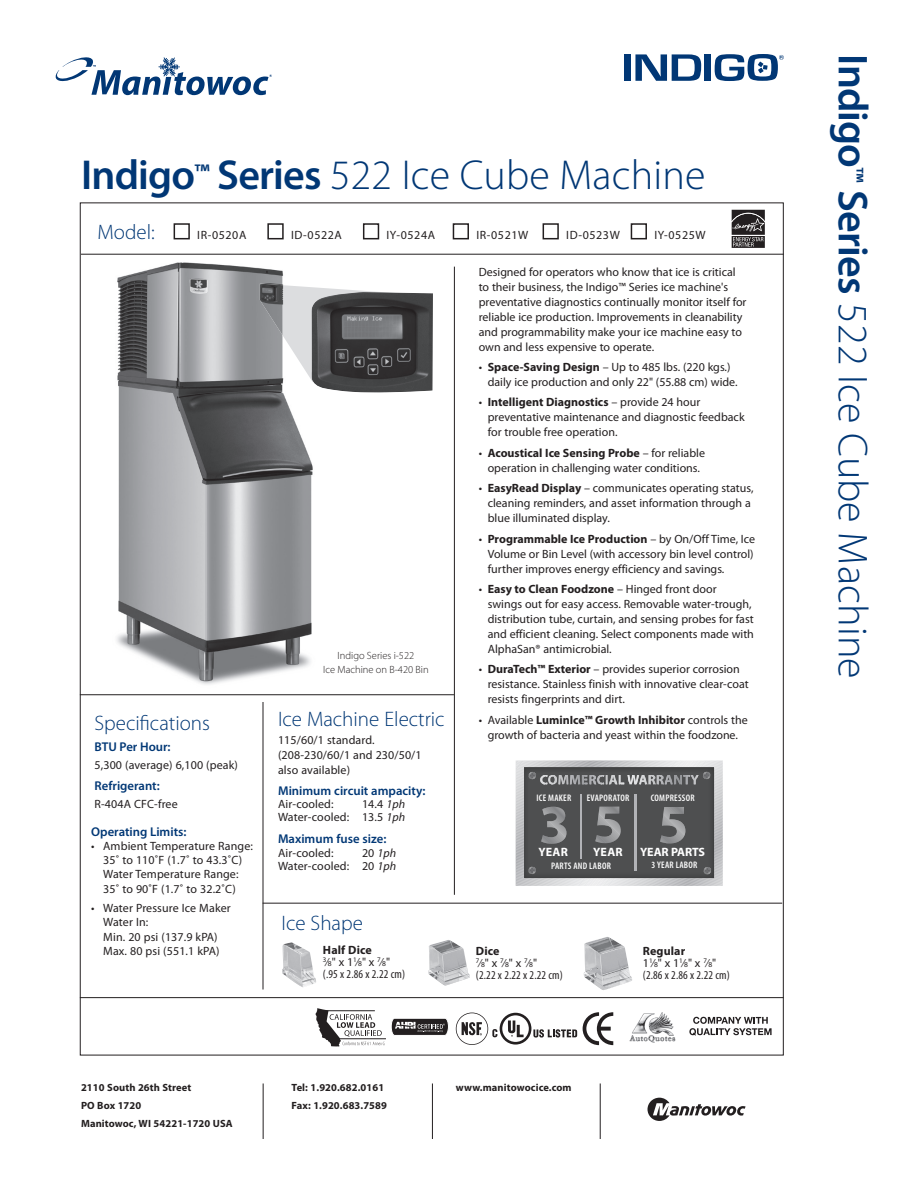
<style>
.page{position:relative;width:918px;height:1188px;background:#fff}
.page>*{position:absolute;margin:0;border:0;box-sizing:border-box;transform-origin:0 0}
.t1{font:300 42px "Myriad Pro";letter-spacing:.005em;color:#013775}
.t2{font:300 21px "Myriad Pro";color:#013775}
.t3{font:600 12.75px "Myriad Pro";color:#013775}
.t4{font:700 12.15px "Myriad Pro";letter-spacing:-.005em;color:#fff}
.t5{font:12px/15px "Myriad Pro";color:#231f20}
.t6{font:condensed 12px/12px "Myriad Pro";letter-spacing:.01em;color:#231f20}
.t7{font:700 10.5px/18px "Myriad Pro";letter-spacing:.01em;color:#231f20}
.t8{font:300 10.5px/13.5px "Myriad Pro";color:#231f20;text-align:center}
.t9{font:600 condensed 9.45px "Myriad Pro";letter-spacing:.025em;color:#fff}
.s1{font-weight:600}
.s2{font-style:italic}
.s3{font-weight:700;font-stretch:normal}
.s4{font-stretch:normal}
.s5{font-stretch:normal;font-size:7.5px}
.s6{font-weight:700}
</style>
<div class="page">
<hr style="left:263px;top:1083px;width:1px;height:56px;background:#231f20">
<hr style="left:432px;top:1083px;width:1px;height:56px;background:#231f20">
<hr style="left:600px;top:1083px;width:1px;height:56px;background:#231f20">
<svg style="left:648px;top:1098px;width:98px;height:23px"></svg>
<svg style="left:56px;top:57px;width:216px;height:38px"></svg>
<img style="left:96px;top:253px;width:234px;height:432px">
<hr style="left:81px;top:254px;width:703px;height:1px;background:#231f20">
<svg style="left:330px;top:288px;width:47px;height:4px"></svg>
<img style="left:260px;top:284px;width:70px;height:98px">
<img style="left:312px;top:292px;width:121px;height:101px">
<div style="left:731px;top:209px;width:35px;height:27px;background:#c6c5c5"></div>
<svg style="left:731px;top:210px;width:35px;height:38px"></svg>
<img style="left:428px;top:940px;width:42px;height:46px">
<img style="left:282px;top:942px;width:34px;height:45px">
<img style="left:584px;top:937px;width:48px;height:53px">
<div style="left:624px;top:54px;width:7px;height:27px;background:#013775"></div>
<svg style="left:635px;top:54px;width:66px;height:27px"></svg>
<div style="left:705px;top:54px;width:6px;height:27px;background:#013775"></div>
<svg style="left:715px;top:54px;width:69px;height:27px"></svg>
<div style="left:174px;top:223px;width:16px;height:16px;border:2px solid #231f20"></div>
<div style="left:267px;top:223px;width:17px;height:16px;border:2px solid #231f20"></div>
<div style="left:363px;top:223px;width:16px;height:16px;border:2px solid #231f20"></div>
<div style="left:453px;top:223px;width:16px;height:16px;border:2px solid #231f20"></div>
<div style="left:543px;top:223px;width:16px;height:16px;border:2px solid #231f20"></div>
<div style="left:631px;top:223px;width:16px;height:16px;border:2px solid #231f20"></div>
<hr style="left:80px;top:997px;width:704px;height:1px;background:#231f20">
<svg style="left:583px;top:1012px;width:30px;height:33px"></svg>
<svg style="left:456px;top:1013px;width:121px;height:32px"></svg>
<img style="left:629px;top:1012px;width:47px;height:31px">
<svg style="left:689px;top:1017px;width:83px;height:19px"></svg>
<svg style="left:391px;top:1018px;width:58px;height:18px"></svg>
<hr style="left:80px;top:694px;width:374px;height:1px;background:#231f20">
<hr style="left:454px;top:267px;width:1px;height:628px;background:#231f20">
<hr style="left:263px;top:903px;width:519px;height:1px;background:#231f20">
<svg style="left:516px;top:760px;width:207px;height:126px;background:#707172"></svg>
<hr style="left:337px;top:1038px;width:49px;height:1px;background:#231f20">
<svg style="left:316px;top:1008px;width:68px;height:39px"></svg>
<hr style="left:263px;top:702px;width:1px;height:288px;background:#231f20">
<h1 class="t1" style="left:81px;top:152px;width:626px"><span class="s1">Indigo</span><sup>™</sup> <span class="s1">Series</span> 522 Ice Cube Machine</h1>
<h2 class="t2" style="left:98px;top:220px;width:59px">Model:</h2>
<p class="t5" style="left:197px;top:228px;width:51px">IR-0520A</p>
<p class="t5" style="left:291px;top:228px;width:52px">ID-0522A</p>
<p class="t5" style="left:387px;top:228px;width:50px">IY-0524A</p>
<p class="t5" style="left:476px;top:228px;width:53px">IR-0521W</p>
<p class="t5" style="left:566px;top:228px;width:55px">ID-0523W</p>
<p class="t5" style="left:654px;top:228px;width:53px">IY-0525W</p>
<h2 class="t2" style="left:95px;top:711px;width:117px">Specifications</h2>
<p class="t3" style="left:95px;top:739px;width:78px">BTU Per Hour:</p>
<p class="t5" style="left:95px;top:758px;width:145px">5,300 (average) 6,100 (peak)</p>
<p class="t3" style="left:95px;top:777px;width:67px">Refrigerant:</p>
<p class="t5" style="left:95px;top:796px;width:85px">R-404A CFC-free</p>
<p class="t3" style="left:91px;top:823px;width:97px">Operating Limits:</p>
<p class="t5" style="left:91px;top:838px;width:163px;line-height:14.2px;text-align:center">• Ambient Temperature Range:<br>35˚ to 110˚F (1.7˚ to 43.3˚C)<br>Water Temperature Range:<br>35˚ to 90˚F (1.7˚ to 32.2˚C)</p>
<p class="t5" style="left:103px;top:901px;width:129px;line-height:14.2px;text-indent:-12px">• Water Pressure Ice Maker<br>Water In:<br>Min. 20 psi (137.9 kPA)<br>Max. 80 psi (551.1 kPA)</p>
<p class="t8" style="left:323px;top:649px;width:107px">Indigo Series i-522<br>Ice Machine on B-420 Bin</p>
<h2 class="t2" style="left:278px;top:708px;width:168px">Ice Machine Electric</h2>
<p class="t5" style="left:278px;top:733px;width:145px">115/60/1 standard. (208-230/60/1 and 230/50/1 also available)</p>
<p class="t3" style="left:278px;top:782px;width:149px">Minimum circuit ampacity:</p>
<p class="t5" style="left:278px;top:796px;width:57px">Air-cooled:</p>
<p class="t5" style="left:278px;top:797px;width:129px;line-height:13.5px;text-align:right">14.4 <span class="s2">1ph<br></span>Water-cooled: 13.5 <span class="s2">1ph</span></p>
<p class="t3" style="left:278px;top:831px;width:110px">Maximum fuse size:</p>
<p class="t5" style="left:278px;top:845px;width:57px">Air-cooled:</p>
<p class="t5" style="left:278px;top:846px;width:120px;line-height:13.5px;text-align:right">20 <span class="s2">1ph<br></span>Water-cooled: 20 <span class="s2">1ph</span></p>
<h2 class="t2" style="left:282px;top:912px;width:83px">Ice Shape</h2>
<p class="t6" style="left:323px;top:944px;width:84px"><span class="s3">Half Dice<br></span><sup>3</sup><span class="s4">⁄</span><span class="s5">8</span><span class="s4">" x 1</span><sup>1</sup><span class="s4">⁄</span><span class="s5">8</span><span class="s4">" x</span> <sup>7</sup><span class="s4">⁄</span><span class="s5">8</span><span class="s4">" </span>(.95 x 2.86 x 2.22 cm)</p>
<p class="t5" style="left:479px;top:264px;width:269px">Designed for operators who know that ice is critical to their business, the Indigo™ Series ice machine's preventative diagnostics continually monitor itself for reliable ice production. Improvements in cleanability and programmability make your ice machine easy to own and less expensive to operate.</p>
<p class="t5" style="left:488px;top:359px;width:251px;text-indent:-9px">• <span class="s6">Space-Saving Design</span> – Up to 485 lbs. (220 kgs.) daily ice production and only 22" (55.88 cm) wide.</p>
<p class="t5" style="left:488px;top:395px;width:258px;text-indent:-9px">• <span class="s6">Intelligent Diagnostics</span> – provide 24 hour preventative maintenance and diagnostic feedback for trouble free operation.</p>
<p class="t5" style="left:479px;top:445px;width:228px;text-align:center">• <span class="s6">Acoustical Ice Sensing Probe</span> – for reliable operation in challenging water conditions.</p>
<p class="t5" style="left:488px;top:481px;width:267px;text-indent:-9px">• <span class="s6">EasyRead Display</span> – communicates operating status, cleaning reminders, and asset information through a blue illuminated display.</p>
<p class="t5" style="left:488px;top:531px;width:269px;text-indent:-9px">• <span class="s6">Programmable Ice Production</span> – by On/Off Time, Ice<br>Volume or Bin Level (with accessory bin level control) further improves energy efficiency and savings.</p>
<p class="t5" style="left:488px;top:581px;width:268px;text-indent:-9px">• <span class="s6">Easy to Clean Foodzone</span> – Hinged front door swings out for easy access. Removable water-trough, distribution tube, curtain, and sensing probes for fast and efficient cleaning. Select components made with AlphaSan® antimicrobial.</p>
<p class="t5" style="left:488px;top:662px;width:262px;text-indent:-9px">• <span class="s6">DuraTech™ Exterior</span> – provides superior corrosion resistance. Stainless finish with innovative clear-coat resists fingerprints and dirt.</p>
<p class="t5" style="left:479px;top:712px;width:271px;text-align:center">• Available <span class="s6">LuminIce™ Growth Inhibitor</span> controls the growth of bacteria and yeast within the foodzone.</p>
<p class="t9" style="left:536px;top:792px;width:36px">ICE MAKER</p>
<p class="t9" style="left:587px;top:792px;width:44px">EVAPORATOR</p>
<p class="t9" style="left:651px;top:792px;width:45px">COMPRESSOR</p>
<p class="t4" style="left:538px;top:844px;width:31px">YEAR</p>
<p class="t4" style="left:593px;top:844px;width:31px">YEAR</p>
<p class="t9" style="left:551px;top:860px;width:61px">PARTS AND LABOR</p>
<p class="t4" style="left:640px;top:844px;width:66px">YEAR PARTS</p>
<p class="t9" style="left:652px;top:859px;width:47px">3 YEAR LABOR</p>
<p class="t6" style="left:476px;top:944px;width:88px"><span class="s3">Dice<br></span><sup>7</sup><span class="s4">⁄</span><span class="s5">8</span><span class="s4">" x</span> <sup>7</sup><span class="s4">⁄</span><span class="s5">8</span><span class="s4">" x</span> <sup>7</sup><span class="s4">⁄</span><span class="s5">8</span><span class="s4">"<br></span>(2.22 x 2.22 x 2.22 cm)</p>
<p class="t6" style="left:643px;top:944px;width:88px"><span class="s3">Regular<br></span><span class="s4">1</span><sup>1</sup><span class="s4">⁄</span><span class="s5">8</span><span class="s4">" x 1</span><sup>1</sup><span class="s4">⁄</span><span class="s5">8</span><span class="s4">" x</span> <sup>7</sup><span class="s4">⁄</span><span class="s5">8</span><span class="s4">" </span>(2.86 x 2.86 x 2.22 cm)</p>
<p class="t7" style="left:81px;top:1078px;width:153px">2110 South 26th Street<br>PO Box 1720<br>Manitowoc, WI 54221-1720 USA</p>
<p class="t7" style="left:292px;top:1078px;width:97px">Tel: 1.920.682.0161<br>Fax: 1.920.683.7589</p>
<p class="t7" style="left:456px;top:1078px;width:117px">www.manitowocice.com</p>
<h1 class="t1" style="left:876px;top:54px;width:626px;rotate:90deg"><span class="s1">Indigo</span><sup>™</sup> <span class="s1">Series</span> 522 Ice Cube Machine</h1>
</div>
